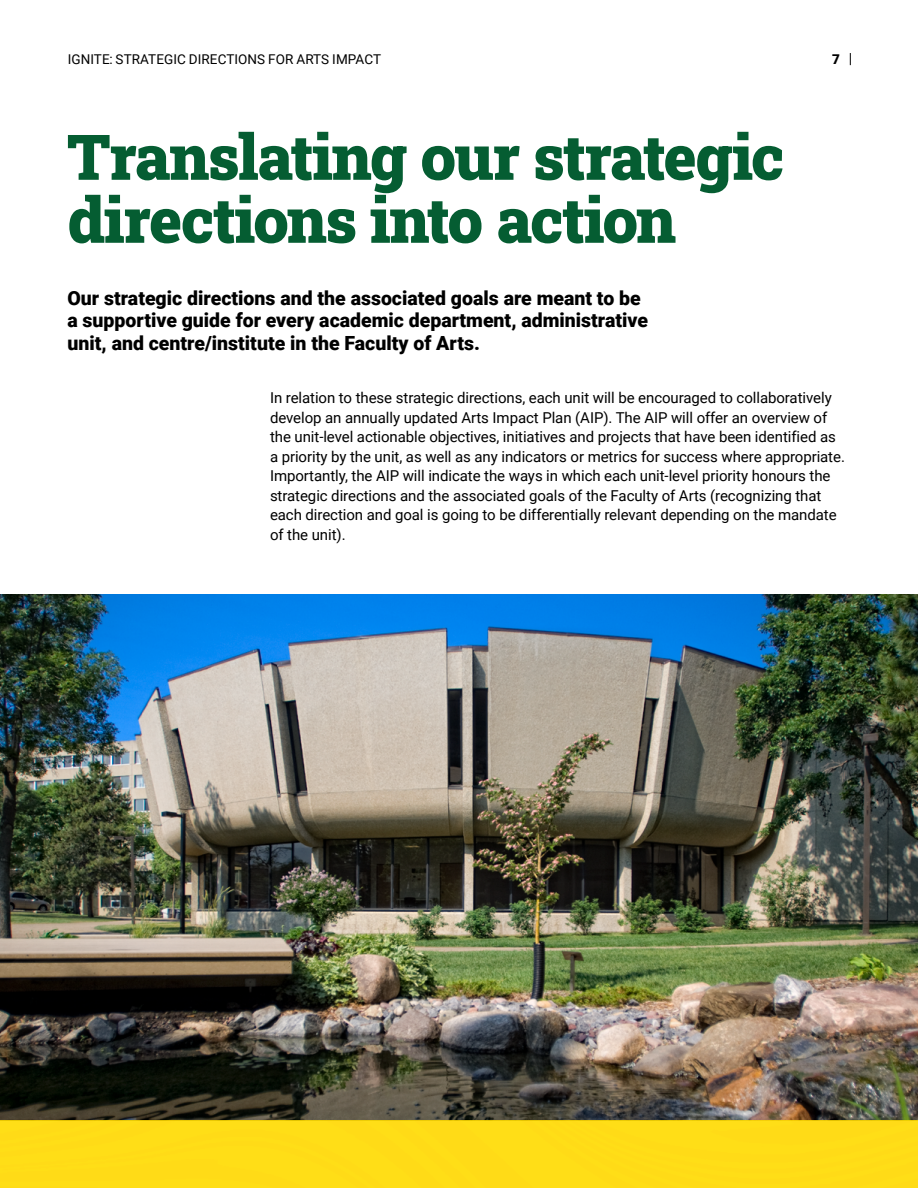
<style>
.page{position:relative;width:918px;height:1188px;background:#fff}
.page>*{position:absolute;margin:0;border:0;box-sizing:border-box;transform-origin:0 0}
.t1{font:900 63px/63px "Roboto Slab";letter-spacing:-.025em;color:#055d32}
.t2{font:900 19.5px/22.5px "Roboto";color:#000}
.t3{font:15px/19.5px "Roboto";letter-spacing:-.005em;color:#000}
.t4{font:13.5px "Roboto";letter-spacing:.005em;color:#000}
.t5{font:900 13.5px "Roboto";color:#000}
</style>
<div class="page">
<img style="left:0;top:594px;width:918px;height:526px">
<svg style="left:850px;top:53px;width:1px;height:12px"></svg>
<div style="left:0;top:1120px;width:918px;height:68px;background:#ffdd17"></div>
<p class="t4" style="left:68px;top:50px;width:315px">IGNITE: STRATEGIC DIRECTIONS FOR ARTS IMPACT</p>
<p class="t5" style="left:832px;top:50px;width:9px">7</p>
<h1 class="t1" style="left:68px;top:124px;width:718px">Translating our strategic directions into action</h1>
<h2 class="t2" style="left:68px;top:286px;width:582px">Our strategic directions and the associated goals are meant to be a supportive guide for every academic department, administrative unit, and centre/institute in the Faculty of Arts.</h2>
<p class="t3" style="left:270px;top:388px;width:576px">In relation to these strategic directions, each unit will be encouraged to collaboratively develop an annually updated Arts Impact Plan (AIP). The AIP will offer an overview of the unit-level actionable objectives, initiatives and projects that have been identified as a priority by the unit, as well as any indicators or metrics for success where appropriate.<br>Importantly, the AIP will indicate the ways in which each unit-level priority honours the strategic directions and the associated goals of the Faculty of Arts (recognizing that each direction and goal is going to be differentially relevant depending on the mandate of the unit).</p>
</div>
